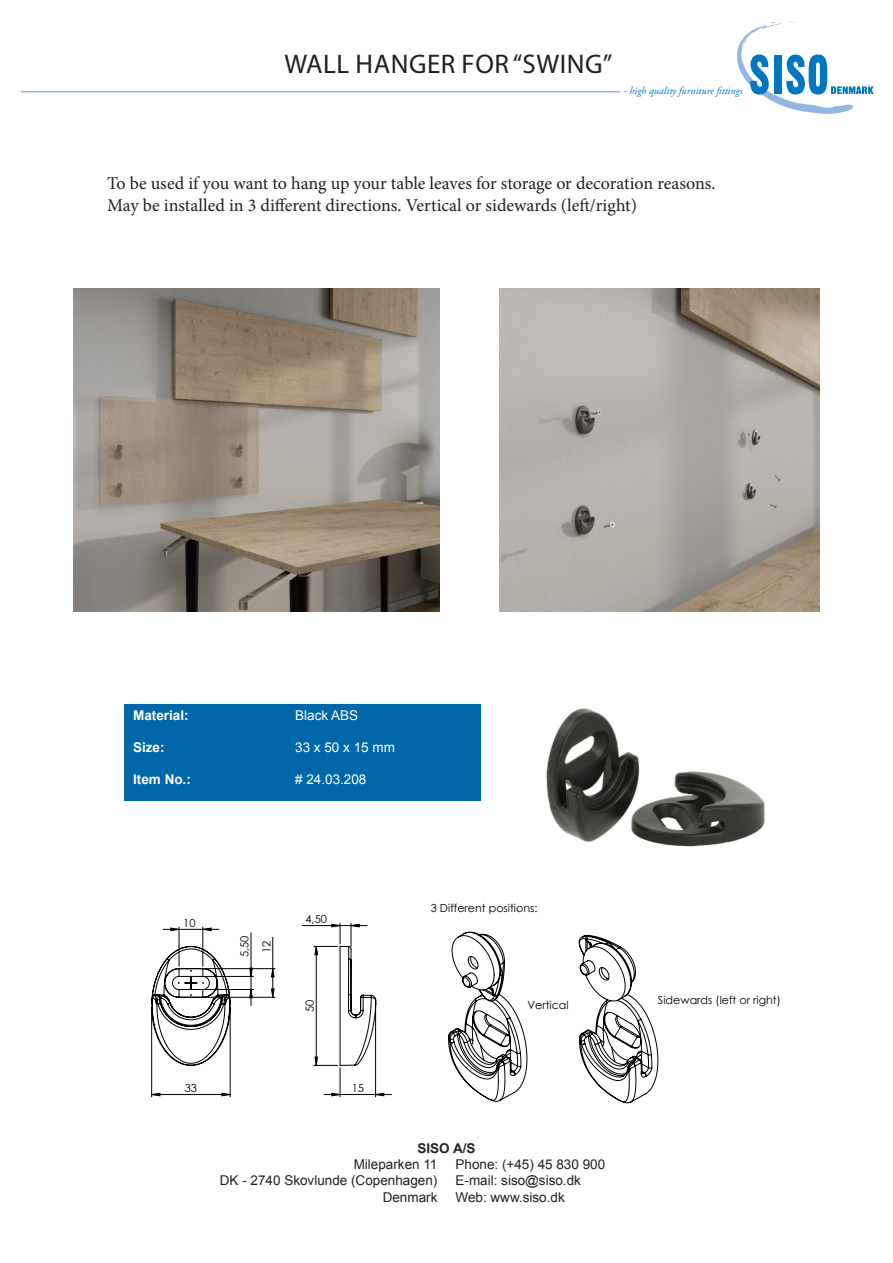
<style>
.page{position:relative;width:893px;height:1263px;background:#fff}
.page>*{position:absolute;margin:0;border:0;box-sizing:border-box;transform-origin:0 0}
.t1{font:27px "Myriad Pro";letter-spacing:.02em;color:#231f20}
.t2{font:18px "Minion Pro";color:#231f20}
.t3{font:13.5px "Arial";color:#231f20}
.t4{font:13.5px "Arial";color:#fff}
.t5{font:700 13.5px "Arial";color:#fff}
.t6{font:700 13.5px "Arial";color:#231f20}
.t7{font:11.1px/21.8px "Century Gothic";color:#000;text-align:center}
.t8{font:italic 10.5px "Adobe Garamond Pro";color:#0077c0}
</style>
<div class="page">
<div style="left:125px;top:705px;width:356px;height:96px;background:#0068a9"></div>
<img style="left:74px;top:288px;width:365px;height:323px">
<img style="left:499px;top:288px;width:320px;height:323px">
<svg style="left:448px;top:932px;width:79px;height:170px"></svg>
<svg style="left:579px;top:935px;width:79px;height:168px"></svg>
<svg style="left:151px;top:923px;width:241px;height:174px"></svg>
<img style="left:546px;top:708px;width:219px;height:139px">
<hr style="left:21px;top:91px;width:599px;height:1px;background:#94b7e0">
<svg style="left:737px;top:22px;width:137px;height:92px"></svg>
<p class="t1" style="left:284px;top:47px;width:329px">WALL HANGER FOR “SWING”</p>
<p class="t8" style="left:624px;top:84px;width:121px">- high quality furniture fittings</p>
<p class="t2" style="left:107px;top:172px;width:610px">To be used if you want to hang up your table leaves for storage or decoration reasons.</p>
<p class="t2" style="left:107px;top:193px;width:531px">May be installed in 3 different directions. Vertical or sidewards (left/right)</p>
<p class="t5" style="left:133px;top:706px;width:57px">Material:</p>
<p class="t4" style="left:295px;top:706px;width:65px">Black ABS</p>
<p class="t5" style="left:133px;top:738px;width:33px">Size:</p>
<p class="t4" style="left:295px;top:738px;width:101px">33 x 50 x 15 mm</p>
<p class="t5" style="left:133px;top:771px;width:59px">Item No.:</p>
<p class="t4" style="left:295px;top:771px;width:73px"># 24.03.208</p>
<p class="t7" style="left:183px;top:912px;width:14px">10</p>
<p class="t7" style="left:185px;top:1077px;width:14px">33</p>
<p class="t7" style="left:234px;top:957px;width:23px;rotate:-90deg">5,50<br>12</p>
<p class="t7" style="left:305px;top:908px;width:23px">4,50</p>
<p class="t7" style="left:299px;top:1012px;width:14px;rotate:-90deg">50</p>
<p class="t7" style="left:352px;top:1077px;width:14px">15</p>
<p class="t7" style="left:431px;top:897px;width:108px">3 Different positions:</p>
<p class="t7" style="left:527px;top:994px;width:43px">Vertical</p>
<p class="t7" style="left:658px;top:989px;width:124px">Sidewards (left or right)</p>
<p class="t6" style="left:417px;top:1139px;width:60px">SISO A/S</p>
<p class="t3" style="left:354px;top:1155px;width:85px">Mileparken 11</p>
<p class="t3" style="left:220px;top:1172px;width:219px">DK - 2740 Skovlunde (Copenhagen)</p>
<p class="t3" style="left:383px;top:1188px;width:56px">Denmark</p>
<p class="t3" style="left:455px;top:1155px;width:151px">Phone: (+45) 45 830 900</p>
<p class="t3" style="left:455px;top:1172px;width:127px">E-mail: siso@siso.dk</p>
<p class="t3" style="left:455px;top:1188px;width:111px">Web: www.siso.dk</p>
</div>
